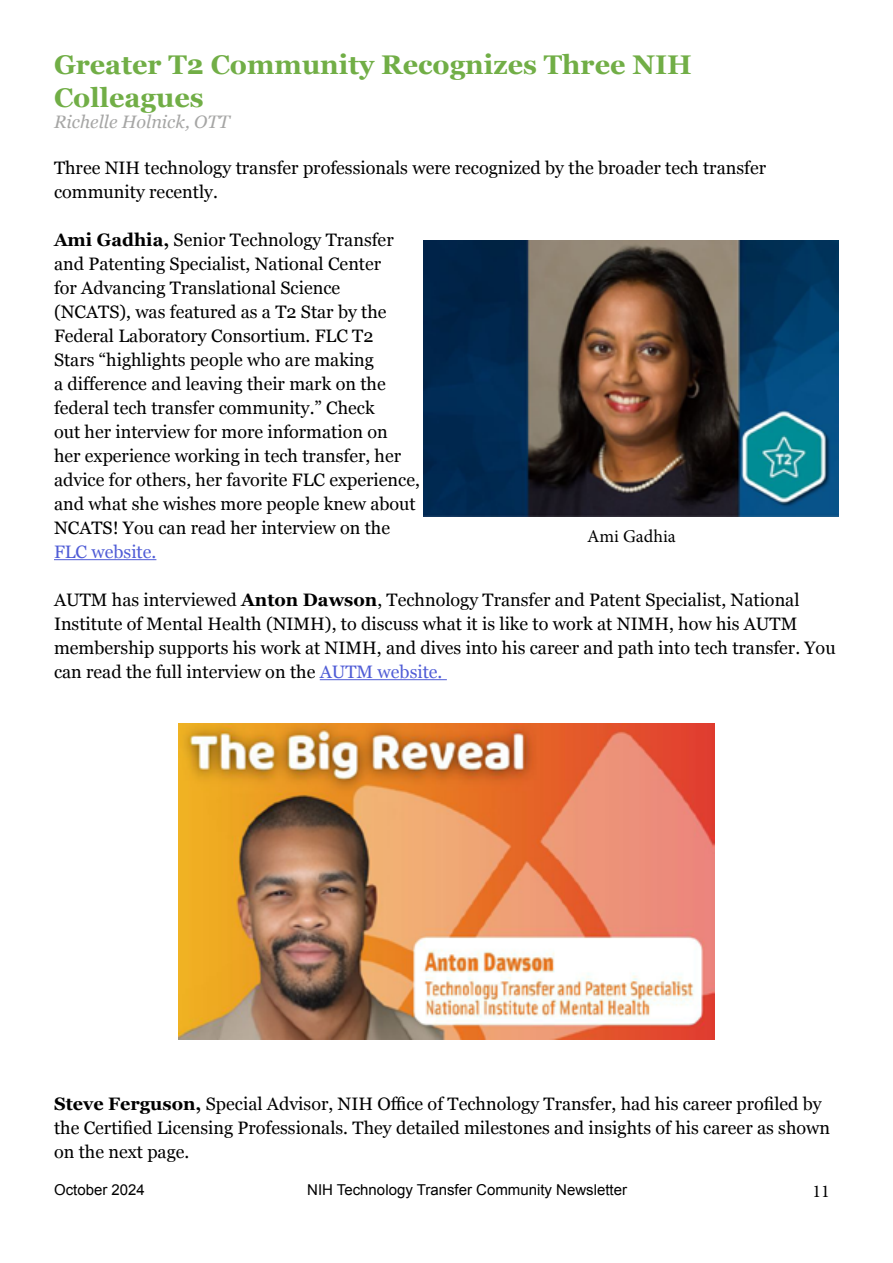
<style>
.page{position:relative;width:893px;height:1263px;background:#fff}
.page>*{position:absolute;margin:0;border:0;box-sizing:border-box;transform-origin:0 0}
.t1{font:700 27px/32.4px "Georgia";color:#71ae46}
.t2{font:18px/24px "Georgia";color:#000}
.t3{font:italic 18px "Georgia";color:#a6a6a5}
.t4{font:18px "Minion Pro";color:#000}
.t5{font:18px "Georgia";color:#4f5cd6}
.t6{font:15px "Arial";color:#000}
.s1{font-weight:700}
.s2{color:#4f5cd6}
</style>
<div class="page">
<hr style="left:54px;top:559px;width:102px;height:1px;background:#4f5cd6">
<hr style="left:320px;top:679px;width:127px;height:1px;background:#4f5cd6">
<img style="left:179px;top:723px;width:535px;height:316px">
<img style="left:424px;top:240px;width:415px;height:276px">
<h1 class="t1" style="left:54px;top:47px;width:639px">Greater T2 Community Recognizes Three NIH<br>Colleagues</h1>
<p class="t3" style="left:54px;top:109px;width:177px">Richelle Holnick, OTT</p>
<p class="t2" style="left:54px;top:155px;width:714px">Three NIH technology transfer professionals were recognized by the broader tech transfer community recently.</p>
<p class="t2" style="left:54px;top:227px;width:367px"><span class="s1">Ami Gadhia,</span> Senior Technology Transfer and Patenting Specialist, National Center<br>for Advancing Translational Science (NCATS), was featured as a T2 Star by the Federal Laboratory Consortium. FLC T2<br>Stars “highlights people who are making<br>a difference and leaving their mark on the federal tech transfer community.” Check<br>out her interview for more information on<br>her experience working in tech transfer, her advice for others, her favorite FLC experience, and what she wishes more people knew about NCATS! You can read her interview on the</p>
<p class="t5" style="left:54px;top:539px;width:104px">FLC website.</p>
<p class="t2" style="left:54px;top:587px;width:783px">AUTM has interviewed <span class="s1">Anton Dawson</span>, Technology Transfer and Patent Specialist, National Institute of Mental Health (NIMH), to discuss what it is like to work at NIMH, how his AUTM membership supports his work at NIMH, and dives into his career and path into tech transfer. You can read the full interview on the <span class="s2">AUTM website.</span></p>
<p class="t4" style="left:587px;top:524px;width:90px">Ami Gadhia</p>
<p class="t2" style="left:54px;top:1091px;width:778px"><span class="s1">Steve Ferguson,</span> Special Advisor, NIH Office of Technology Transfer, had his career profiled by the Certified Licensing Professionals. They detailed milestones and insights of his career as shown on the next page.</p>
<p class="t6" style="left:54px;top:1179px;width:92px">October 2024</p>
<p class="t6" style="left:307px;top:1179px;width:321px">NIH Technology Transfer Community Newsletter</p>
<p class="t4" style="left:813px;top:1179px;width:19px">11</p>
</div>
